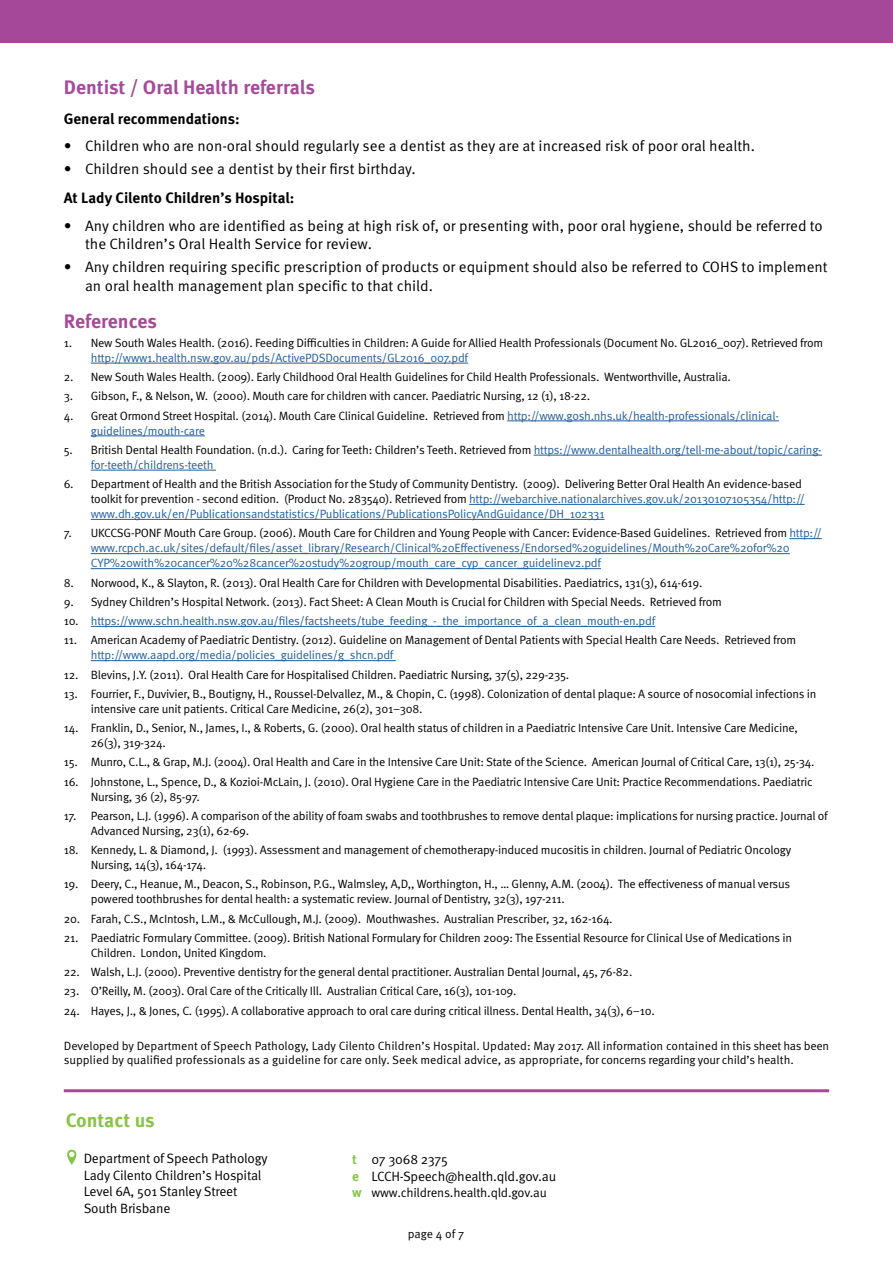
<style>
.page{position:relative;width:893px;height:1263px;background:#fff}
.page>*{position:absolute;margin:0;border:0;box-sizing:border-box;transform-origin:0 0}
.t1{font:700 19.5px "Meta OT";letter-spacing:-.005em;color:#a6499a}
.t2{font:700 19.5px "Meta OT";color:#85c446}
.t3{font:15px/18.8px "Meta OT Norm";color:#000}
.t4{font:700 15px "Meta OT";color:#000}
.t5{font:13.5px/16.5px "Meta OT Norm";letter-spacing:-.015em;color:#000}
.t6{font:12.75px "Meta OT Norm";letter-spacing:-.015em;color:#000}
.t7{font:12px/15px "Meta OT Norm";letter-spacing:-.02em;color:#000}
.t8{font:12px/15px "Meta OT Norm";letter-spacing:-.02em;color:#215e9e}
.t9{font:12px/13.5px "Meta OT Norm";color:#000}
.s1{color:#215e9e}
.s2{color:#000}
.s3{font-family:"Meta OT";font-weight:700;color:#85c446}
.s4{font-family:"Meta OT";font-weight:700;font-size:13.5px;color:#85c446}
</style>
<div class="page">
<div style="left:0;top:0;width:893px;height:43px;background:#a54899"></div>
<hr style="left:91px;top:363px;width:377px;height:1px;background:#215e9e">
<hr style="left:507px;top:420px;width:272px;height:1px;background:#215e9e">
<hr style="left:91px;top:435px;width:114px;height:1px;background:#215e9e">
<hr style="left:534px;top:455px;width:288px;height:1px;background:#215e9e">
<hr style="left:91px;top:470px;width:125px;height:1px;background:#215e9e">
<hr style="left:469px;top:504px;width:336px;height:1px;background:#215e9e">
<hr style="left:91px;top:519px;width:514px;height:1px;background:#215e9e">
<hr style="left:789px;top:538px;width:33px;height:1px;background:#215e9e">
<hr style="left:91px;top:553px;width:699px;height:1px;background:#215e9e">
<hr style="left:91px;top:568px;width:510px;height:1px;background:#215e9e">
<hr style="left:91px;top:626px;width:564px;height:1px;background:#215e9e">
<hr style="left:91px;top:660px;width:305px;height:1px;background:#215e9e">
<hr style="left:64px;top:1089px;width:765px;height:3px;background:#a54a99">
<svg style="left:67px;top:1150px;width:9px;height:15px"></svg>
<h1 class="t1" style="left:64px;top:76px;width:253px">Dentist / Oral Health referrals</h1>
<p class="t4" style="left:64px;top:109px;width:178px">General recommendations:</p>
<p class="t3" style="left:64px;top:137px;width:693px">• Children who are non-oral should regularly see a dentist as they are at increased risk of poor oral health.</p>
<p class="t3" style="left:64px;top:160px;width:354px">• Children should see a dentist by their first birthday.</p>
<p class="t4" style="left:64px;top:189px;width:232px">At Lady Cilento Children’s Hospital:</p>
<p class="t3" style="left:85px;top:216px;width:739px;text-indent:-21px">• Any children who are identified as being at high risk of, or presenting with, poor oral hygiene, should be referred to the Children’s Oral Health Service for review.</p>
<p class="t3" style="left:85px;top:258px;width:744px;text-indent:-21px">• Any children requiring specific prescription of products or equipment should also be referred to COHS to implement an oral health management plan specific to that child.</p>
<h1 class="t1" style="left:64px;top:309px;width:95px">References</h1>
<p class="t7" style="left:64px;top:335px;width:761px">1. New South Wales Health. (2016). Feeding Difficulties in Children: A Guide for Allied Health Professionals (Document No. GL2016_007). Retrieved from</p>
<p class="t8" style="left:91px;top:350px;width:379px">http://www1.health.nsw.gov.au/pds/ActivePDSDocuments/GL2016_007.pdf</p>
<p class="t7" style="left:64px;top:370px;width:669px">2. New South Wales Health. (2009). Early Childhood Oral Health Guidelines for Child Health Professionals. Wentworthville, Australia.</p>
<p class="t7" style="left:64px;top:389px;width:528px">3. Gibson, F., &amp; Nelson, W. (2000). Mouth care for children with cancer. Paediatric Nursing, 12 (1), 18-22.</p>
<p class="t7" style="left:91px;top:408px;width:690px;text-indent:-27px">4. Great Ormond Street Hospital. (2014). Mouth Care Clinical Guideline. Retrieved from <span class="s1">http://www.gosh.nhs.uk/health-professionals/clinical&shy;guidelines/mouth-care</span></p>
<p class="t7" style="left:91px;top:442px;width:733px;text-indent:-27px">5. British Dental Health Foundation. (n.d.). Caring for Teeth: Children’s Teeth. Retrieved from <span class="s1">https://www.dentalhealth.org/tell-me-about/topic/caring&shy;for-teeth/childrens-teeth</span></p>
<p class="t7" style="left:91px;top:477px;width:715px;text-indent:-27px">6. Department of Health and the British Association for the Study of Community Dentistry. (2009). Delivering Better Oral Health An evidence-based toolkit for prevention - second edition. (Product No. 283540). Retrieved from <span class="s1">http://webarchive.nationalarchives.gov.uk/20130107105354/http:// www.dh.gov.uk/en/Publicationsandstatistics/Publications/PublicationsPolicyAndGuidance/DH_102331</span></p>
<p class="t8" style="left:91px;top:526px;width:732px;text-indent:-27px"><span class="s2">7. UKCCSG-PONF Mouth Care Group. (2006). Mouth Care for Children and Young People with Cancer: Evidence-Based Guidelines. Retrieved from</span> http:// www.rcpch.ac.uk/sites/default/files/asset_library/Research/Clinical%20Effectiveness/Endorsed%20guidelines/Mouth%20Care%20for%20<br>CYP%20with%20cancer%20%28cancer%20study%20group/mouth_care_cyp_cancer_guidelinev2.pdf</p>
<p class="t7" style="left:64px;top:575px;width:640px">8. Norwood, K., &amp; Slayton, R. (2013). Oral Health Care for Children with Developmental Disabilities. Paediatrics, 131(3), 614-619.</p>
<p class="t7" style="left:64px;top:594px;width:659px">9. Sydney Children’s Hospital Network. (2013). Fact Sheet: A Clean Mouth is Crucial for Children with Special Needs. Retrieved from</p>
<p class="t8" style="left:64px;top:614px;width:593px"><span class="s2">10.</span> https://www.schn.health.nsw.gov.au/files/factsheets/tube_feeding_-_the_importance_of_a_clean_mouth-en.pdf</p>
<p class="t7" style="left:64px;top:633px;width:734px">11. American Academy of Paediatric Dentistry. (2012). Guideline on Management of Dental Patients with Special Health Care Needs. Retrieved from</p>
<p class="t8" style="left:91px;top:648px;width:304px">http://www.aapd.org/media/policies_guidelines/g_shcn.pdf</p>
<p class="t7" style="left:64px;top:667px;width:507px">12. Blevins, J.Y. (2011). Oral Health Care for Hospitalised Children. Paediatric Nursing, 37(5), 229-235.</p>
<p class="t7" style="left:91px;top:686px;width:727px;text-indent:-27px">13. Fourrier, F., Duvivier, B., Boutigny, H., Roussel-Delvallez, M., &amp; Chopin, C. (1998). Colonization of dental plaque: A source of nosocomial infections in intensive care unit patients. Critical Care Medicine, 26(2), 301–308.</p>
<p class="t7" style="left:91px;top:721px;width:709px;text-indent:-27px">14. Franklin, D., Senior, N., James, I., &amp; Roberts, G. (2000). Oral health status of children in a Paediatric Intensive Care Unit. Intensive Care Medicine,<br>26(3), 319-324.</p>
<p class="t7" style="left:64px;top:755px;width:752px">15. Munro, C.L., &amp; Grap, M.J. (2004). Oral Health and Care in the Intensive Care Unit: State of the Science. American Journal of Critical Care, 13(1), 25-34.</p>
<p class="t7" style="left:91px;top:774px;width:723px;text-indent:-27px">16. Johnstone, L., Spence, D., &amp; Kozioi-McLain, J. (2010). Oral Hygiene Care in the Paediatric Intensive Care Unit: Practice Recommendations. Paediatric<br>Nursing, 36 (2), 85-97.</p>
<p class="t7" style="left:91px;top:808px;width:738px;text-indent:-27px">17. Pearson, L.J. (1996). A comparison of the ability of foam swabs and toothbrushes to remove dental plaque: implications for nursing practice. Journal of<br>Advanced Nursing, 23(1), 62-69.</p>
<p class="t7" style="left:91px;top:843px;width:702px;text-indent:-27px">18. Kennedy, L. &amp; Diamond, J. (1993). Assessment and management of chemotherapy-induced mucositis in children. Journal of Pediatric Oncology<br>Nursing, 14(3), 164-174.</p>
<p class="t7" style="left:91px;top:877px;width:701px;text-indent:-27px">19. Deery, C., Heanue, M., Deacon, S., Robinson, P.G., Walmsley, A,D,, Worthington, H., … Glenny, A.M. (2004). The effectiveness of manual versus powered toothbrushes for dental health: a systematic review. Journal of Dentistry, 32(3), 197-211.</p>
<p class="t7" style="left:64px;top:911px;width:550px">20. Farah, C.S., McIntosh, L.M., &amp; McCullough, M.J. (2009). Mouthwashes. Australian Prescriber, 32, 162-164.</p>
<p class="t7" style="left:91px;top:930px;width:703px;text-indent:-27px">21. Paediatric Formulary Committee. (2009). British National Formulary for Children 2009: The Essential Resource for Clinical Use of Medications in<br>Children. London, United Kingdom.</p>
<p class="t7" style="left:64px;top:965px;width:570px">22. Walsh, L.J. (2000). Preventive dentistry for the general dental practitioner. Australian Dental Journal, 45, 76-82.</p>
<p class="t7" style="left:64px;top:984px;width:454px">23. O’Reilly, M. (2003). Oral Care of the Critically Ill. Australian Critical Care, 16(3), 101-109.</p>
<p class="t7" style="left:64px;top:1003px;width:592px">24. Hayes, J., &amp; Jones, C. (1995). A collaborative approach to oral care during critical illness. Dental Health, 34(3), 6–10.</p>
<p class="t9" style="left:64px;top:1039px;width:767px">Developed by Department of Speech Pathology, Lady Cilento Children’s Hospital. Updated: May 2017. All information contained in this sheet has been supplied by qualified professionals as a guideline for care only. Seek medical advice, as appropriate, for concerns regarding your child’s health.</p>
<h1 class="t2" style="left:66px;top:1108px;width:91px">Contact us</h1>
<p class="t5" style="left:84px;top:1151px;width:186px">Department of Speech Pathology<br>Lady Cilento Children’s Hospital<br>Level 6A, 501 Stanley Street<br>South Brisbane</p>
<p class="t5" style="left:352px;top:1152px;width:206px"><span class="s3">t</span> 07 3068 2375<br><span class="s3">e</span> LCCH-Speech@health.qld.gov.au</p>
<p class="t6" style="left:352px;top:1185px;width:196px"><span class="s4">w</span> www.childrens.health.qld.gov.au</p>
<p class="t7" style="left:408px;top:1227px;width:58px">page 4 of 7</p>
</div>
